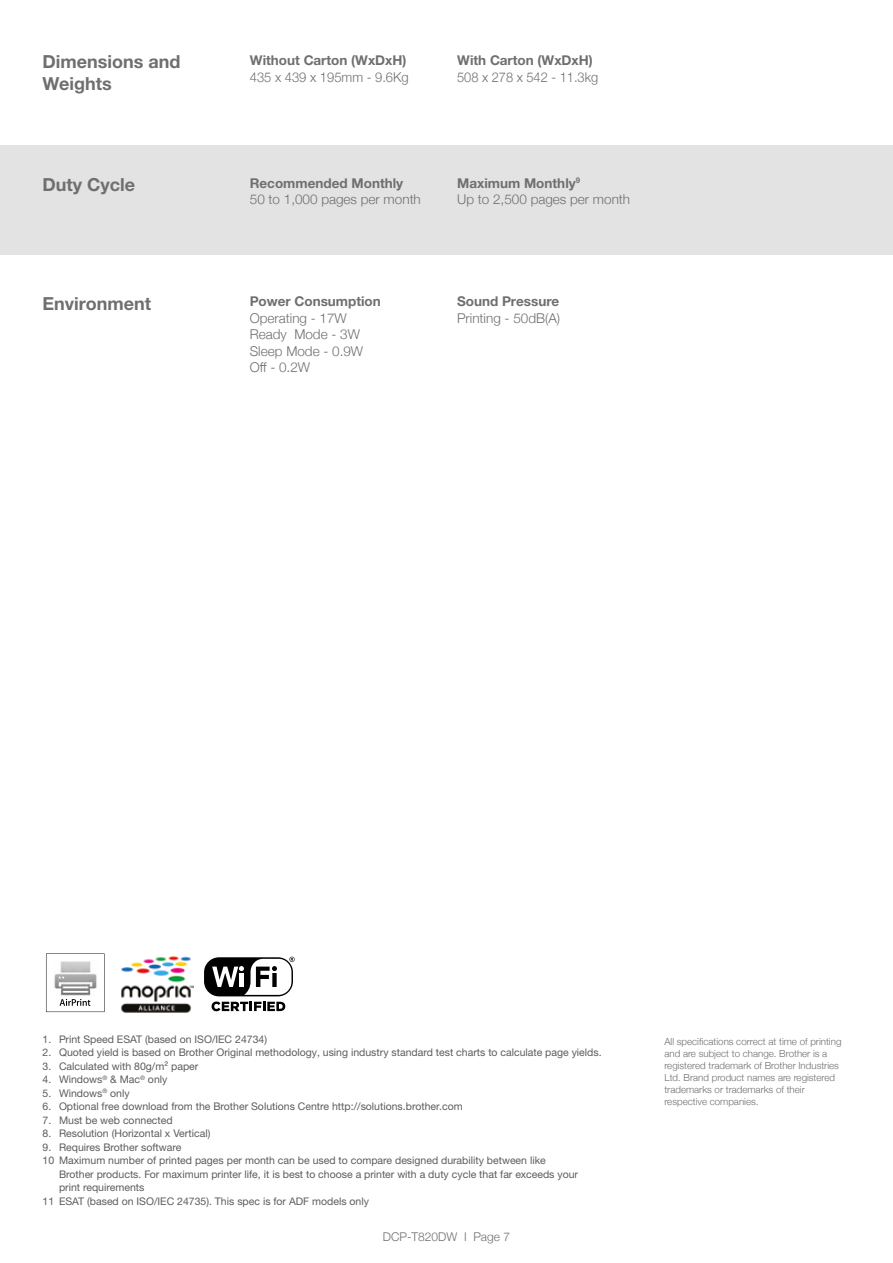
<style>
.page{position:relative;width:893px;height:1263px;background:#fff}
.page>*{position:absolute;margin:0;border:0;box-sizing:border-box;transform-origin:0 0}
.t1{font:700 18px/21.6px "Helvetica Neue LTW1 G";color:#706f6f}
.t2{font:300 13.5px/16.5px "Helvetica Neue";color:#706f6f}
.t3{font:700 13.5px "Helvetica Neue LTW1 G";color:#706f6f}
.t4{font:300 13.5px "Helvetica Neue";color:#706f6f;scale:.96 1}
.t5{font:300 13.5px "Helvetica Neue";color:#706f6f;scale:.95 1}
.t6{font:300 12px "Helvetica Neue";color:#706f6f}
.t7{font:10.5px "Helvetica Neue LTW1 G";color:#5c5c5b}
.t8{font:300 9.75px/12px "Helvetica Neue";color:#706f6f}
</style>
<div class="page">
<div style="left:0;top:146px;width:893px;height:109px;background:#e3e3e3"></div>
<svg style="left:46px;top:953px;width:59px;height:59px"></svg>
<img style="left:54px;top:960px;width:43px;height:35px">
<img style="left:121px;top:956px;width:72px;height:57px">
<div style="left:204px;top:957px;width:89px;height:39px;background:#000;border-radius:15px"></div>
<svg style="left:212px;top:957px;width:83px;height:38px"></svg>
<svg style="left:212px;top:1001px;width:73px;height:10px"></svg>
<h1 class="t1" style="left:43px;top:51px;width:139px">Dimensions and<br>Weights</h1>
<p class="t3" style="left:250px;top:52px;width:158px">Without Carton (WxDxH)</p>
<p class="t4" style="left:250px;top:66px;width:167px">435 x 439 x 195mm - 9.6Kg</p>
<p class="t3" style="left:457px;top:52px;width:137px">With Carton (WxDxH)</p>
<p class="t5" style="left:457px;top:66px;width:150px">508 x 278 x 542 - 11.3kg</p>
<h1 class="t1" style="left:43px;top:174px;width:94px">Duty Cycle</h1>
<p class="t3" style="left:250px;top:175px;width:155px">Recommended Monthly</p>
<p class="t2" style="left:250px;top:190px;width:173px">50 to 1,000 pages per month</p>
<p class="t3" style="left:457px;top:175px;width:125px">Maximum Monthly<sup>9</sup></p>
<p class="t2" style="left:457px;top:190px;width:175px">Up to 2,500 pages per month</p>
<h1 class="t1" style="left:43px;top:292px;width:110px">Environment</h1>
<p class="t3" style="left:250px;top:293px;width:133px">Power Consumption</p>
<p class="t2" style="left:250px;top:309px;width:115px">Operating - 17W<br>Ready Mode - 3W<br>Sleep Mode - 0.9W<br>Off - 0.2W</p>
<p class="t3" style="left:457px;top:293px;width:104px">Sound Pressure</p>
<p class="t2" style="left:457px;top:309px;width:105px">Printing - 50dB(A)</p>
<p class="t7" style="left:43px;top:1032px;width:226px">1. Print Speed ESAT (based on ISO/IEC 24734)</p>
<p class="t7" style="left:43px;top:1046px;width:561px">2. Quoted yield is based on Brother Original methodology, using industry standard test charts to calculate page yields.</p>
<p class="t7" style="left:43px;top:1059px;width:157px">3. Calculated with 80g/m² paper</p>
<p class="t7" style="left:43px;top:1073px;width:126px">4. Windows<sup>®</sup> &amp; Mac<sup>®</sup> only</p>
<p class="t7" style="left:43px;top:1086px;width:89px">5. Windows<sup>®</sup> only</p>
<p class="t7" style="left:43px;top:1100px;width:422px">6. Optional free download from the Brother Solutions Centre http://solutions.brother.com</p>
<p class="t7" style="left:43px;top:1113px;width:132px">7. Must be web connected</p>
<p class="t7" style="left:43px;top:1127px;width:169px">8. Resolution (Horizontal x Vertical)</p>
<p class="t7" style="left:43px;top:1140px;width:140px">9. Requires Brother software</p>
<p class="t7" style="left:43px;top:1154px;width:505px">10 Maximum number of printed pages per month can be used to compare designed durability between like</p>
<p class="t7" style="left:59px;top:1167px;width:520px">Brother products. For maximum printer life, it is best to choose a printer with a duty cycle that far exceeds your</p>
<p class="t7" style="left:59px;top:1181px;width:87px">print requirements</p>
<p class="t7" style="left:43px;top:1194px;width:328px">11 ESAT (based on ISO/IEC 24735). This spec is for ADF models only</p>
<p class="t6" style="left:383px;top:1226px;width:129px">DCP-T820DW I Page 7</p>
<p class="t8" style="left:664px;top:1034px;width:178px">All specifications correct at time of printing and are subject to change. Brother is a registered trademark of Brother Industries Ltd. Brand product names are registered trademarks or trademarks of their respective companies.</p>
</div>
